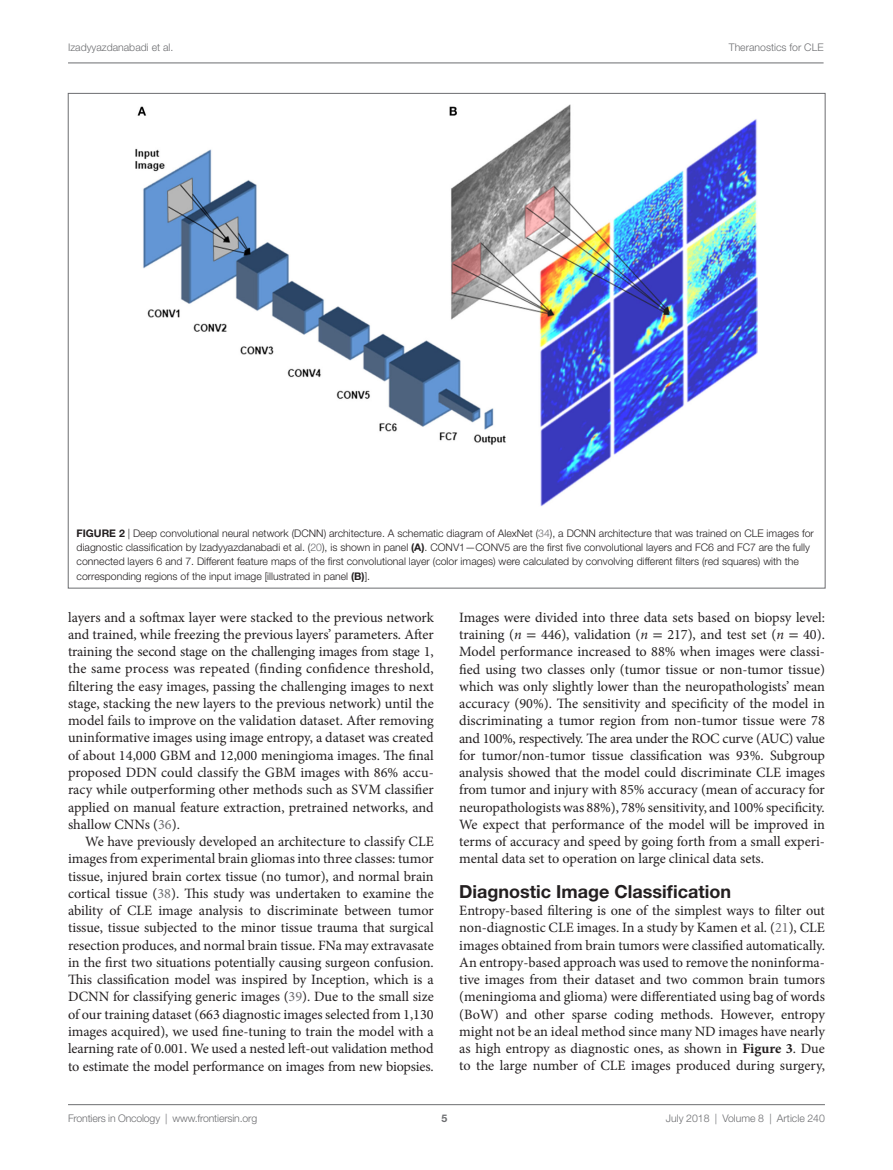
<style>
.page{position:relative;width:893px;height:1170px;background:#fff}
.page>*{position:absolute;margin:0;border:0;box-sizing:border-box;transform-origin:0 0}
.t1{font:700 18px "Helvetica Neue LT Std";color:#231f20}
.t2{font:14.25px/17.2px "Minion Pro";letter-spacing:-.005em;color:#231f20;text-align:justify}
.t3{font:300 10.5px/14.2px "Helvetica Neue LT Std";color:#231f20}
.t4{font:300 10.5px "Helvetica Neue LT Std";color:#6c6d70}
.t5{font:700 10.5px "Helvetica Neue LT Std";color:#231f20}
.t6{font:700 10.5px "Helvetica Neue LT Std";color:#6c6d70}
.s1{font-weight:700}
.s2{color:#6c6d70}
.s3{font-style:italic}
.s4{font-family:"STIX General"}
</style>
<div class="page">
<img style="left:136px;top:105px;width:622px;height:401px">
<hr style="left:68px;top:1104px;width:757px;height:1px;background:#6c6d70">
<hr style="left:68px;top:63px;width:755px;height:1px;background:#6c6d70">
<p class="t4" style="left:68px;top:41px;width:107px">Izadyyazdanabadi et al.</p>
<p class="t4" style="left:729px;top:41px;width:96px">Theranostics for CLE</p>
<p class="t3" style="left:77px;top:526px;width:739px;text-indent:33px"><span class="s1">e 2</span> | Deep convolutional neural network (DCNN) architecture. A schematic diagram of AlexNet (<span class="s2">34</span>), a DCNN architecture that was trained on CLE images for diagnostic classification by Izadyyazdanabadi et al. (<span class="s2">20</span>), is shown in panel <span class="s1">(A)</span>. CONV1—CONV5 are the first five convolutional layers and FC6 and FC7 are the fully connected layers 6 and 7. Different feature maps of the first convolutional layer (color images) were calculated by convolving different filters (red squares) with the corresponding regions of the input image [illustrated in panel <span class="s1">(B)</span>].</p>
<p class="t5" style="left:77px;top:526px;width:18px">Figur</p>
<p class="t2" style="left:68px;top:608px;width:367px">layers and a softmax layer were stacked to the previous network and trained, while freezing the previous layers’ parameters. After training the second stage on the challenging images from stage 1, the same process was repeated (finding confidence threshold, filtering the easy images, passing the challenging images to next stage, stacking the new layers to the previous network) until the model fails to improve on the validation dataset. After removing uninformative images using image entropy, a dataset was created of about 14,000 GBM and 12,000 meningioma images. The final proposed DDN could classify the GBM images with 86% accu&shy;racy while outperforming other methods such as SVM classifier applied on manual feature extraction, pretrained networks, and shallow CNNs (<span class="s2">36</span>).</p>
<p class="t2" style="left:68px;top:832px;width:367px;text-indent:17px">We have previously developed an architecture to classify CLE images from experimental brain gliomas into three classes: tumor tissue, injured brain cortex tissue (no tumor), and normal brain cortical tissue (<span class="s2">38</span>). This study was undertaken to examine the ability of CLE image analysis to discriminate between tumor tissue, tissue subjected to the minor tissue trauma that surgical resection produces, and normal brain tissue. FNa may extravasate in the first two situations potentially causing surgeon confusion.<br>This classification model was inspired by Inception, which is a DCNN for classifying generic images (<span class="s2">39</span>). Due to the small size of our training dataset (663 diagnostic images selected from 1,130 images acquired), we used fine-tuning to train the model with a learning rate of 0.001. We used a nested left-out validation method to estimate the model performance on images from new biopsies.</p>
<p class="t2" style="left:459px;top:608px;width:367px">Images were divided into three data sets based on biopsy level: training (<span class="s3">n</span> <span class="s4">=</span> 446), validation (<span class="s3">n</span> <span class="s4">=</span> 217), and test set (<span class="s3">n</span> <span class="s4">=</span> 40).<br>Model performance increased to 88% when images were classi&shy;fied using two classes only (tumor tissue or non-tumor tissue) which was only slightly lower than the neuropathologists’ mean accuracy (90%). The sensitivity and specificity of the model in discriminating a tumor region from non-tumor tissue were 78 and 100%, respectively. The area under the ROC curve (AUC) value for tumor/non-tumor tissue classification was 93%. Subgroup analysis showed that the model could discriminate CLE images from tumor and injury with 85% accuracy (mean of accuracy for neuropathologists was 88%), 78% sensitivity, and 100% specificity.<br>We expect that performance of the model will be improved in terms of accuracy and speed by going forth from a small experi&shy;mental data set to operation on large clinical data sets.</p>
<p class="t1" style="left:459px;top:880px;width:273px">Diagnostic Image Classification</p>
<p class="t2" style="left:459px;top:901px;width:367px">Entropy-based filtering is one of the simplest ways to filter out non-diagnostic CLE images. In a study by Kamen et al. (<span class="s2">21</span>), CLE images obtained from brain tumors were classified automatically.<br>An entropy-based approach was used to remove the noninforma&shy;tive images from their dataset and two common brain tumors (meningioma and glioma) were differentiated using bag of words (BoW) and other sparse coding methods. However, entropy might not be an ideal method since many ND images have nearly as high entropy as diagnostic ones, as shown in <span class="s1">Figure 3</span>. Due to the large number of CLE images produced during surgery,</p>
<p class="t4" style="left:68px;top:1111px;width:191px">Frontiers in Oncology | www.frontiersin.org</p>
<p class="t4" style="left:666px;top:1111px;width:161px">July 2018 | Volume 8 | Article 240</p>
<p class="t6" style="left:441px;top:1111px;width:7px">5</p>
</div>
